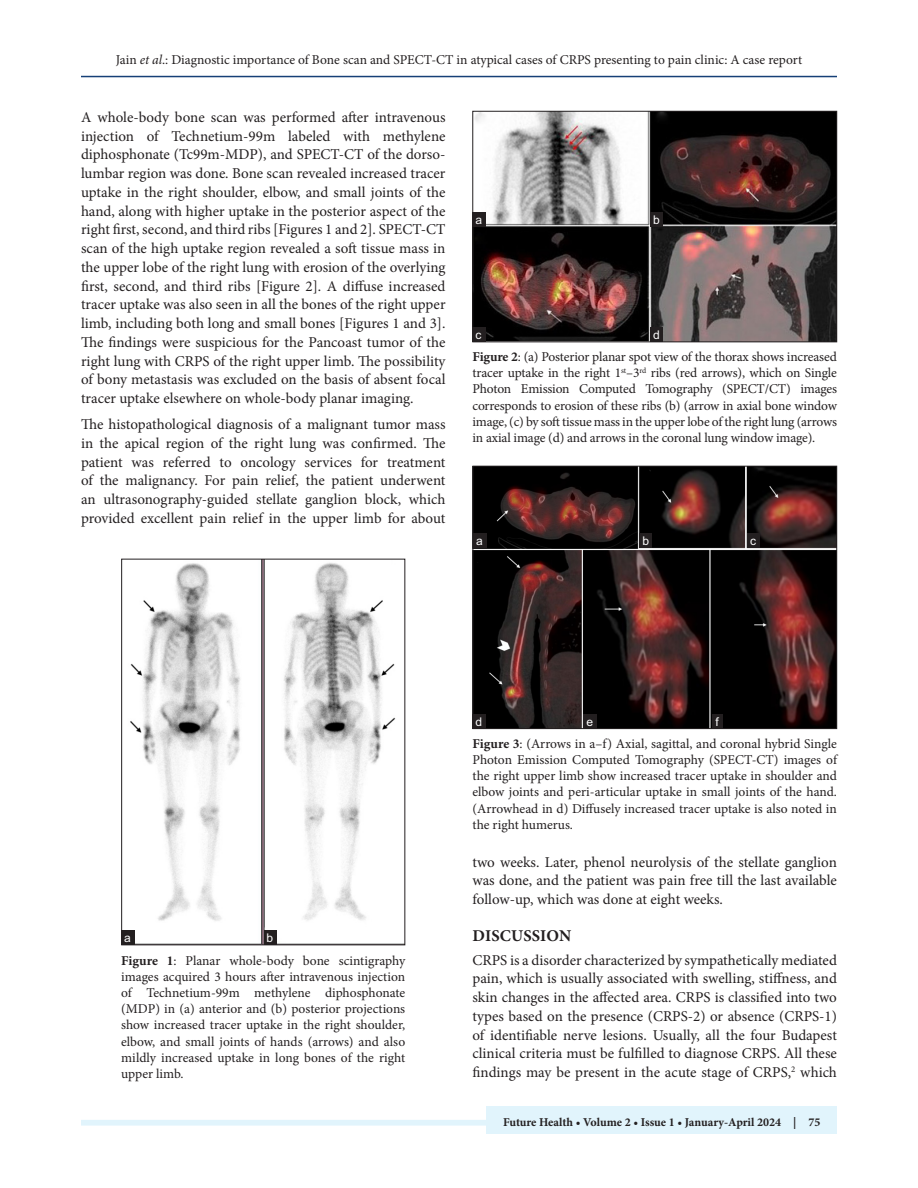
<style>
.page{position:relative;width:918px;height:1188px;background:#fff}
.page>*{position:absolute;margin:0;border:0;box-sizing:border-box;transform-origin:0 0}
.heading1{font:700 16.5px "Minion Pro";letter-spacing:.01em;color:#231f20}
.para{font:15px/18.8px "Minion Pro";color:#231f20;text-align:justify}
.para_last{font:15px/18.8px "Minion Pro";color:#231f20;text-align:justify}
.para_first{font:15px/18.8px "Minion Pro";color:#231f20;text-align:justify}
.float_figure_figure{font:13.5px/16.2px "Minion Pro";letter-spacing:-.005em;color:#231f20;text-align:justify}
.t1{font:700 12px "Minion Pro";letter-spacing:-.005em;color:#231f20}
.Figure_label{font:12px "Arial MT Std";color:#fff}
.s1{font-style:italic}
.s2{font-weight:700}
</style>
<div class="page">
<hr style="left:81px;top:76px;width:756px;height:1px;background:#164077">
<div style="left:487px;top:1106px;width:350px;height:28px;background:#e1f4fc"></div>
<div style="left:81px;top:1120px;width:756px;height:6px;background:#e1f4fc"></div>
<img style="left:130px;top:561px;width:266px;height:382px">
<div style="left:121px;top:559px;width:284px;height:386px;border:1px solid #231f20"></div>
<img style="left:474px;top:113px;width:361px;height:227px">
<div style="left:472px;top:111px;width:365px;height:231px;border:1px solid #231f20"></div>
<img style="left:474px;top:468px;width:361px;height:259px">
<div style="left:472px;top:466px;width:365px;height:263px;border:1px solid #231f20"></div>
<div style="left:121px;top:930px;width:14px;height:15px;background:#231f20"></div>
<div style="left:264px;top:930px;width:12px;height:15px;background:#231f20"></div>
<div style="left:472px;top:212px;width:14px;height:15px;background:#231f20"></div>
<div style="left:473px;top:534px;width:13px;height:14px;background:#231f20"></div>
<div style="left:472px;top:328px;width:14px;height:14px;background:#231f20"></div>
<div style="left:747px;top:534px;width:12px;height:14px;background:#231f20"></div>
<div style="left:650px;top:212px;width:13px;height:15px;background:#231f20"></div>
<div style="left:639px;top:534px;width:13px;height:14px;background:#231f20"></div>
<div style="left:650px;top:328px;width:13px;height:14px;background:#231f20"></div>
<div style="left:472px;top:714px;width:14px;height:15px;background:#231f20"></div>
<div style="left:583px;top:714px;width:14px;height:15px;background:#231f20"></div>
<div style="left:712px;top:714px;width:11px;height:15px;background:#231f20"></div>
<p class="float_figure_figure" style="left:116px;top:52px;width:688px">Jain <span class="s1">et al</span>.: Diagnostic importance of Bone scan and SPECT-CT in atypical cases of CRPS presenting to pain clinic: A case report</p>
<p class="para" style="left:81px;top:108px;width:366px">A whole-body bone scan was performed after intravenous injection of Technetium-99m labeled with methylene diphosphonate (Tc99m-MDP), and SPECT-CT of the dorso&shy;lumbar region was done. Bone scan revealed increased tracer uptake in the right shoulder, elbow, and small joints of the hand, along with higher uptake in the posterior aspect of the right first, second, and third ribs [Figures 1 and 2]. SPECT-CT scan of the high uptake region revealed a soft tissue mass in the upper lobe of the right lung with erosion of the overlying first, second, and third ribs [Figure 2]. A diffuse increased tracer uptake was also seen in all the bones of the right upper limb, including both long and small bones [Figures 1 and 3].<br>The findings were suspicious for the Pancoast tumor of the right lung with CRPS of the right upper limb. The possibility of bony metastasis was excluded on the basis of absent focal tracer uptake elsewhere on whole-body planar imaging.</p>
<p class="para_last" style="left:81px;top:415px;width:366px">The histopathological diagnosis of a malignant tumor mass in the apical region of the right lung was confirmed. The patient was referred to oncology services for treatment of the malignancy. For pain relief, the patient underwent an ultrasonography-guided stellate ganglion block, which provided excellent pain relief in the upper limb for about</p>
<p class="Figure_label" style="left:475px;top:213px;width:8px">a</p>
<p class="Figure_label" style="left:475px;top:328px;width:7px">c</p>
<p class="Figure_label" style="left:653px;top:213px;width:8px">b</p>
<p class="Figure_label" style="left:653px;top:328px;width:8px">d</p>
<p class="float_figure_figure" style="left:472px;top:349px;width:366px"><span class="s2">Figure 2</span>: (a) Posterior planar spot view of the thorax shows increased tracer uptake in the right 1<sup>st</sup>–3<sup>rd</sup> ribs (red arrows), which on Single Photon Emission Computed Tomography (SPECT/CT) images corresponds to erosion of these ribs (b) (arrow in axial bone window image, (c) by soft tissue mass in the upper lobe of the right lung (arrows in axial image (d) and arrows in the coronal lung window image).</p>
<p class="Figure_label" style="left:476px;top:534px;width:8px">a</p>
<p class="Figure_label" style="left:642px;top:534px;width:8px">b</p>
<p class="Figure_label" style="left:750px;top:534px;width:7px">c</p>
<p class="Figure_label" style="left:124px;top:931px;width:8px">a</p>
<p class="Figure_label" style="left:267px;top:931px;width:8px">b</p>
<p class="float_figure_figure" style="left:121px;top:952px;width:285px"><span class="s2">Figure 1</span>: Planar whole-body bone scintigraphy images acquired 3 hours after intravenous injection of Technetium-99m methylene diphosphonate (MDP) in (a) anterior and (b) posterior projections show increased tracer uptake in the right shoulder, elbow, and small joints of hands (arrows) and also mildly increased uptake in long bones of the right upper limb.</p>
<p class="Figure_label" style="left:476px;top:715px;width:8px">d</p>
<p class="Figure_label" style="left:586px;top:715px;width:8px">e</p>
<p class="Figure_label" style="left:715px;top:715px;width:5px">f</p>
<p class="float_figure_figure" style="left:472px;top:735px;width:366px"><span class="s2">Figure 3</span>: (Arrows in a–f) Axial, sagittal, and coronal hybrid Single Photon Emission Computed Tomography (SPECT-CT) images of the right upper limb show increased tracer uptake in shoulder and elbow joints and peri-articular uptake in small joints of the hand. (Arrowhead in d) Diffusely increased tracer uptake is also noted in the right humerus.</p>
<p class="para_last" style="left:472px;top:853px;width:366px">two weeks. Later, phenol neurolysis of the stellate ganglion was done, and the patient was pain free till the last available follow-up, which was done at eight weeks.</p>
<p class="heading1" style="left:473px;top:924px;width:100px">DISCUSSION</p>
<p class="para_first" style="left:472px;top:950px;width:366px">CRPS is a disorder characterized by sympathetically mediated pain, which is usually associated with swelling, stiffness, and skin changes in the affected area. CRPS is classified into two types based on the presence (CRPS-2) or absence (CRPS-1) of identifiable nerve lesions. Usually, all the four Budapest clinical criteria must be fulfilled to diagnose CRPS. All these findings may be present in the acute stage of CRPS,<sup>2</sup> which</p>
<p class="t1" style="left:503px;top:1113px;width:319px">Future Health • Volume 2 • Issue 1 • January-April 2024 | 75</p>
</div>
